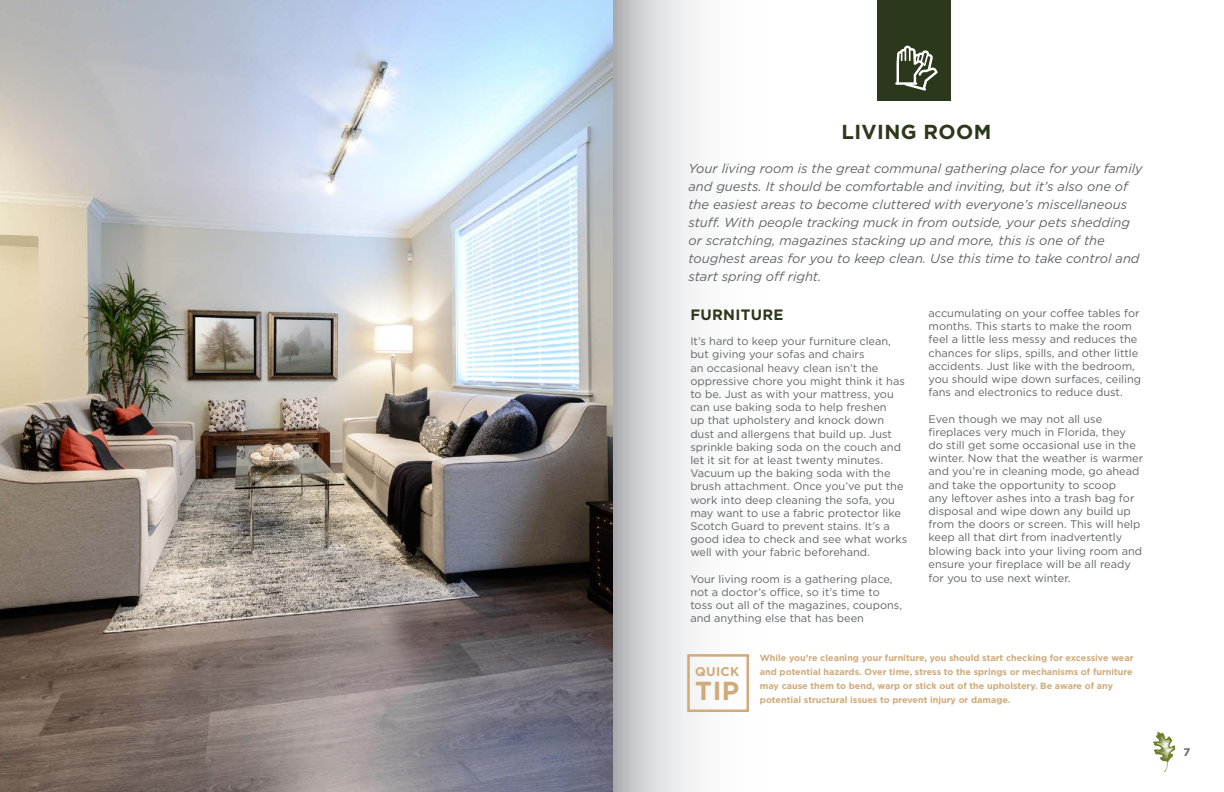
<style>
.page{position:relative;width:1224px;height:792px;background:#fff}
.page>*{position:absolute;margin:0;border:0;box-sizing:border-box;transform-origin:0 0}
.t1{font:700 26.1px "Gotham";color:#cfab7a}
.t2{font:700 20.2px "Gotham";letter-spacing:.02em;color:#2c381b}
.t3{font:700 15px "Gotham";letter-spacing:.02em;color:#2c381b}
.t4{font:italic 13px/18px "Gotham";color:#636466}
.t5{font:700 12.6px "Gotham";letter-spacing:.02em;color:#cfab7a}
.t6{font:11px/13.2px "Gotham";color:#636466}
.t7{font:700 11px "Gotham";color:#636466}
.t8{font:700 9px/14px "Gotham";color:#cfab7a}
</style>
<div class="page">
<div style="left:877px;top:0;width:73px;height:101px;background:#2c381b"></div>
<svg style="left:613px;top:0;width:114px;height:792px"></svg>
<svg style="left:895px;top:46px;width:43px;height:45px"></svg>
<div style="left:687px;top:654px;width:62px;height:58px;border:3px solid #cfab7a"></div>
<img style="left:0;top:0;width:613px;height:792px">
<svg style="left:1153px;top:731px;width:22px;height:41px"></svg>
<h2 class="t2" style="left:841px;top:120px;width:151px">LIVING ROOM</h2>
<p class="t4" style="left:688px;top:159px;width:456px">Your living room is the great communal gathering place for your family and guests. It should be comfortable and inviting, but it’s also one of the easiest areas to become cluttered with everyone’s miscellaneous stuff. With people tracking muck in from outside, your pets shedding or scratching, magazines stacking up and more, this is one of the toughest areas for you to keep clean. Use this time to take control and start spring off right.</p>
<h3 class="t3" style="left:690px;top:306px;width:95px">FURNITURE</h3>
<p class="t6" style="left:690px;top:334px;width:218px">It’s hard to keep your furniture clean, but giving your sofas and chairs<br>an occasional heavy clean isn’t the oppressive chore you might think it has to be. Just as with your mattress, you can use baking soda to help freshen<br>up that upholstery and knock down dust and allergens that build up. Just sprinkle baking soda on the couch and let it sit for at least twenty minutes.<br>Vacuum up the baking soda with the brush attachment. Once you’ve put the work into deep cleaning the sofa, you may want to use a fabric protector like Scotch Guard to prevent stains. It’s a good idea to check and see what works well with your fabric beforehand.</p>
<p class="t6" style="left:690px;top:572px;width:213px">Your living room is a gathering place, not a doctor’s office, so it’s time to toss out all of the magazines, coupons, and anything else that has been</p>
<p class="t6" style="left:929px;top:306px;width:214px">accumulating on your coffee tables for months. This starts to make the room feel a little less messy and reduces the chances for slips, spills, and other little accidents. Just like with the bedroom, you should wipe down surfaces, ceiling fans and electronics to reduce dust.</p>
<p class="t6" style="left:929px;top:412px;width:216px">Even though we may not all use fireplaces very much in Florida, they<br>do still get some occasional use in the winter. Now that the weather is warmer and you’re in cleaning mode, go ahead and take the opportunity to scoop<br>any leftover ashes into a trash bag for disposal and wipe down any build up from the doors or screen. This will help keep all that dirt from inadvertently blowing back into your living room and ensure your fireplace will be all ready</p>
<p class="t6" style="left:929px;top:571px;width:143px">for you to use next winter.</p>
<p class="t5" style="left:695px;top:664px;width:45px">QUICK</p>
<h1 class="t1" style="left:695px;top:675px;width:46px">TIP</h1>
<p class="t8" style="left:760px;top:651px;width:375px">While you’re cleaning your furniture, you should start checking for excessive wear and potential hazards. Over time, stress to the springs or mechanisms of furniture may cause them to bend, warp or stick out of the upholstery. Be aware of any potential structural issues to prevent injury or damage.</p>
<p class="t7" style="left:1183px;top:745px;width:8px">7</p>
</div>
